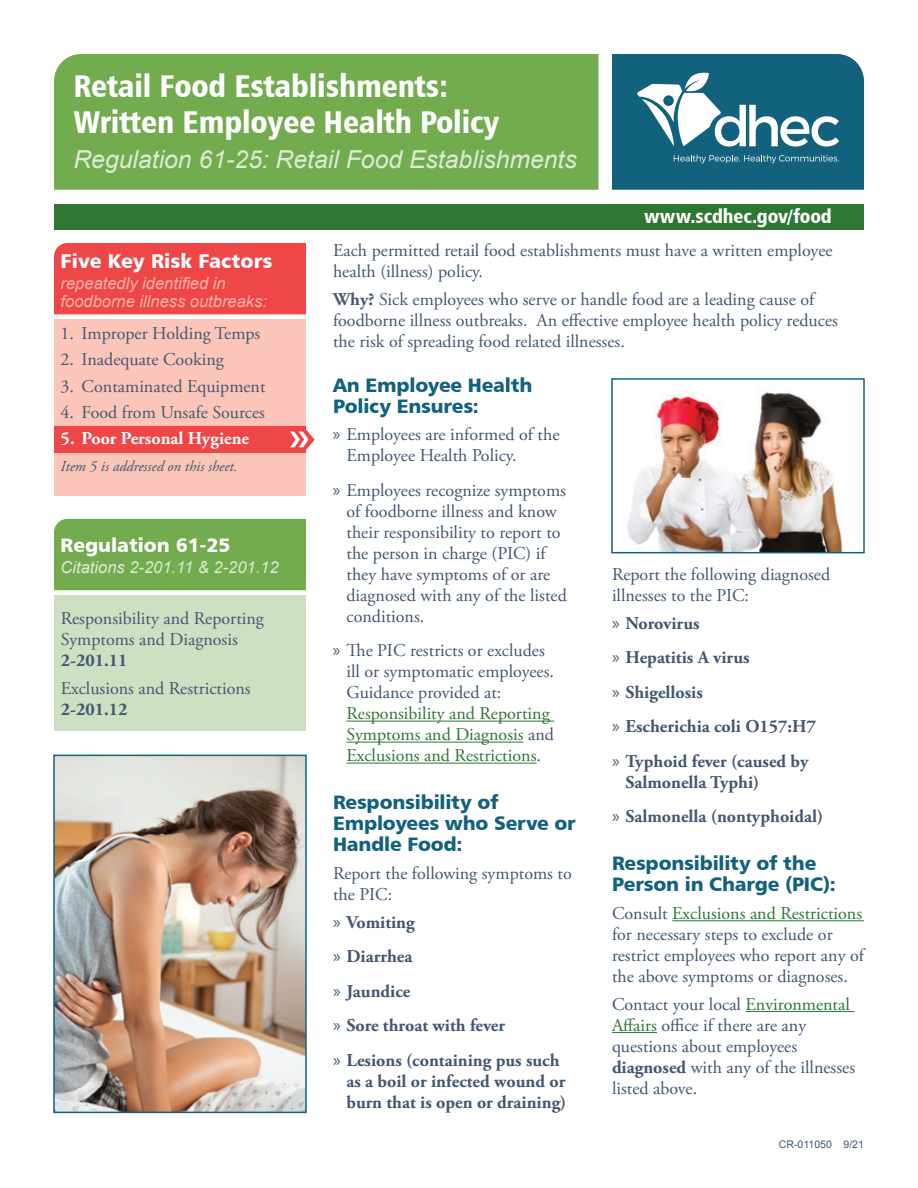
<style>
.page{position:relative;width:918px;height:1188px;background:#fff}
.page>*{position:absolute;margin:0;border:0;box-sizing:border-box;transform-origin:0 0}
.t1{font:31.5px/36px "Humanist 777 BT Black Condensed B";letter-spacing:-.005em;color:#fff}
.t2{font:italic 24.75px "Arial";color:#deead4}
.t3{font:19.95px "Humanist 777 BT Black B";color:#fff}
.t4{font:19.5px/21px "Humanist 777 BT Black B";letter-spacing:-.01em;color:#13627d}
.t5{font:19.5px "Humanist 777 BT Black Condensed B";letter-spacing:-.005em;color:#fff}
.t6{font:19.5px "Humanist 777 BT Black B";color:#fff}
.t7{font:18px/21px "Adobe Garamond Pro";color:#425772}
.t8{font:700 18px/34.5px "Adobe Garamond Pro";color:#425772}
.t9{font:18px/21px "Adobe Garamond Pro";color:#2d7733}
.t10{font:700 18px "Adobe Garamond Pro";color:#fff}
.t11{font:italic 16.5px/18px "Arial";color:#f9b3a4}
.t12{font:italic 16.5px "Arial";color:#deead4}
.t13{font:italic 15px "Adobe Garamond Pro";color:#425772}
.t14{font:10.5px "Arial";color:#425772}
.s1{font-weight:700}
.s2{font-family:"Myriad Pro"}
.s3{color:#425772}
.s4{font-family:"Myriad Pro";font-weight:400}
.s5{color:#2d7733}
</style>
<div class="page">
<div style="left:54px;top:54px;width:544px;height:136px;background:#73ab4f"></div>
<svg style="left:612px;top:54px;width:252px;height:136px;background:#377a90"></svg>
<hr style="left:346px;top:721px;width:208px;height:1px;background:#2d7733">
<hr style="left:346px;top:742px;width:178px;height:1px;background:#2d7733">
<hr style="left:346px;top:763px;width:190px;height:1px;background:#2d7733">
<div style="left:54px;top:204px;width:810px;height:26px;background:#2d7733"></div>
<div style="left:54px;top:595px;width:252px;height:136px;background:#cee0c2"></div>
<div style="left:54px;top:519px;width:252px;height:71px;background:#73ab4f"></div>
<div style="left:54px;top:243px;width:252px;height:71px;background:#ef4648"></div>
<div style="left:54px;top:320px;width:252px;height:176px;background:#fbc6b9"></div>
<div style="left:54px;top:426px;width:261px;height:27px;background:#ef4648"></div>
<hr style="left:672px;top:920px;width:192px;height:1px;background:#2d7733">
<hr style="left:746px;top:1011px;width:108px;height:1px;background:#2d7733">
<hr style="left:612px;top:1032px;width:45px;height:1px;background:#2d7733">
<img style="left:56px;top:758px;width:248px;height:352px">
<div style="left:53px;top:755px;width:254px;height:358px;border:2px solid #13627d"></div>
<img style="left:627px;top:391px;width:216px;height:159px">
<div style="left:611px;top:378px;width:254px;height:175px;border:2px solid #13627d"></div>
<h1 class="t1" style="left:73px;top:67px;width:427px">Retail Food Establishments:<br>Written Employee Health Policy</h1>
<h2 class="t2" style="left:73px;top:143px;width:505px">Regulation 61-25: Retail Food Establishments</h2>
<p class="t5" style="left:644px;top:204px;width:189px">www.scdhec.gov/food</p>
<p class="t3" style="left:61px;top:248px;width:213px">Five Key Risk Factors</p>
<p class="t11" style="left:61px;top:274px;width:208px">repeatedly identified in foodborne illness outbreaks:</p>
<p class="t7" style="left:61px;top:323px;width:201px">1. Improper Holding Temps</p>
<p class="t7" style="left:61px;top:350px;width:165px">2. Inadequate Cooking</p>
<p class="t7" style="left:61px;top:376px;width:206px">3. Contaminated Equipment</p>
<p class="t7" style="left:61px;top:402px;width:206px">4. Food from Unsafe Sources</p>
<p class="t10" style="left:61px;top:428px;width:190px">5. Poor Personal Hygiene</p>
<p class="t13" style="left:61px;top:457px;width:178px">Item 5 is addressed on this sheet.</p>
<p class="t6" style="left:61px;top:533px;width:171px">Regulation 61-25</p>
<p class="t12" style="left:61px;top:557px;width:219px">Citations 2-201.11 &amp; 2-201.12</p>
<p class="t7" style="left:61px;top:608px;width:205px">Responsibility and Reporting<br>Symptoms and Diagnosis</p>
<p class="t8" style="left:61px;top:643px;width:68px">2-201.11</p>
<p class="t7" style="left:61px;top:678px;width:191px">Exclusions and Restrictions</p>
<p class="t8" style="left:61px;top:692px;width:68px">2-201.12</p>
<p class="t7" style="left:333px;top:241px;width:501px">Each permitted retail food establishments must have a written employee health (illness) policy.</p>
<p class="t7" style="left:333px;top:289px;width:507px"><span class="s1">Why?</span> Sick employees who serve or handle food are a leading cause of foodborne illness outbreaks. An effective employee health policy reduces the risk of spreading food related illnesses.</p>
<p class="t4" style="left:333px;top:374px;width:201px">An Employee Health<br>Policy Ensures:</p>
<p class="t7" style="left:346px;top:425px;width:215px;text-indent:-14px"><span class="s2">»</span> Employees are informed of the<br>Employee Health Policy.</p>
<p class="t7" style="left:346px;top:480px;width:222px;text-indent:-14px"><span class="s2">»</span> Employees recognize symptoms of foodborne illness and know their responsibility to report to the person in charge (PIC) if they have symptoms of or are diagnosed with any of the listed conditions.</p>
<p class="t7" style="left:346px;top:641px;width:209px;text-indent:-14px"><span class="s2">»</span> The PIC restricts or excludes ill or symptomatic employees.<br>Guidance provided at:</p>
<p class="t9" style="left:346px;top:704px;width:209px">Responsibility and Reporting<br>Symptoms and Diagnosis <span class="s3">and<br></span>Exclusions and Restrictions<span class="s3">.</span></p>
<p class="t4" style="left:333px;top:791px;width:244px">Responsibility of<br>Employees who Serve or<br>Handle Food:</p>
<p class="t7" style="left:333px;top:863px;width:240px">Report the following symptoms to the PIC:</p>
<p class="t8" style="left:333px;top:905px;width:228px"><span class="s4">»</span> Vomiting<br><span class="s4">»</span> Diarrhea<br><span class="s4">»</span> Jaundice<br><span class="s4">»</span> Sore throat with fever<br><span class="s4">»</span> Lesions (containing pus such</p>
<p class="t8" style="left:346px;top:1071px;width:221px;line-height:21px">as a boil or infected wound or burn that is open or draining)</p>
<p class="t7" style="left:612px;top:564px;width:220px">Report the following diagnosed illnesses to the PIC:</p>
<p class="t8" style="left:612px;top:606px;width:206px"><span class="s4">»</span> Norovirus<br><span class="s4">»</span> Hepatitis A virus<br><span class="s4">»</span> Shigellosis<br><span class="s4">»</span> Escherichia coli O157:H7 <span class="s4">»</span> Typhoid fever (caused by</p>
<p class="t8" style="left:612px;top:765px;width:213px;text-indent:14px">Salmonella Typhi)<br><span class="s4">»</span> Salmonella (nontyphoidal)</p>
<p class="t4" style="left:612px;top:852px;width:225px">Responsibility of the<br>Person in Charge (PIC):</p>
<p class="t7" style="left:612px;top:903px;width:253px">Consult <span class="s5">Exclusions and Restrictions </span>for necessary steps to exclude or restrict employees who report any of the above symptoms or diagnoses.</p>
<p class="t7" style="left:612px;top:994px;width:245px">Contact your local <span class="s5">Environmental<br>Affairs</span> office if there are any questions about employees <span class="s1">diagnosed</span> with any of the illnesses listed above.</p>
<p class="t14" style="left:779px;top:1137px;width:87px">CR-011050 9/21</p>
</div>
